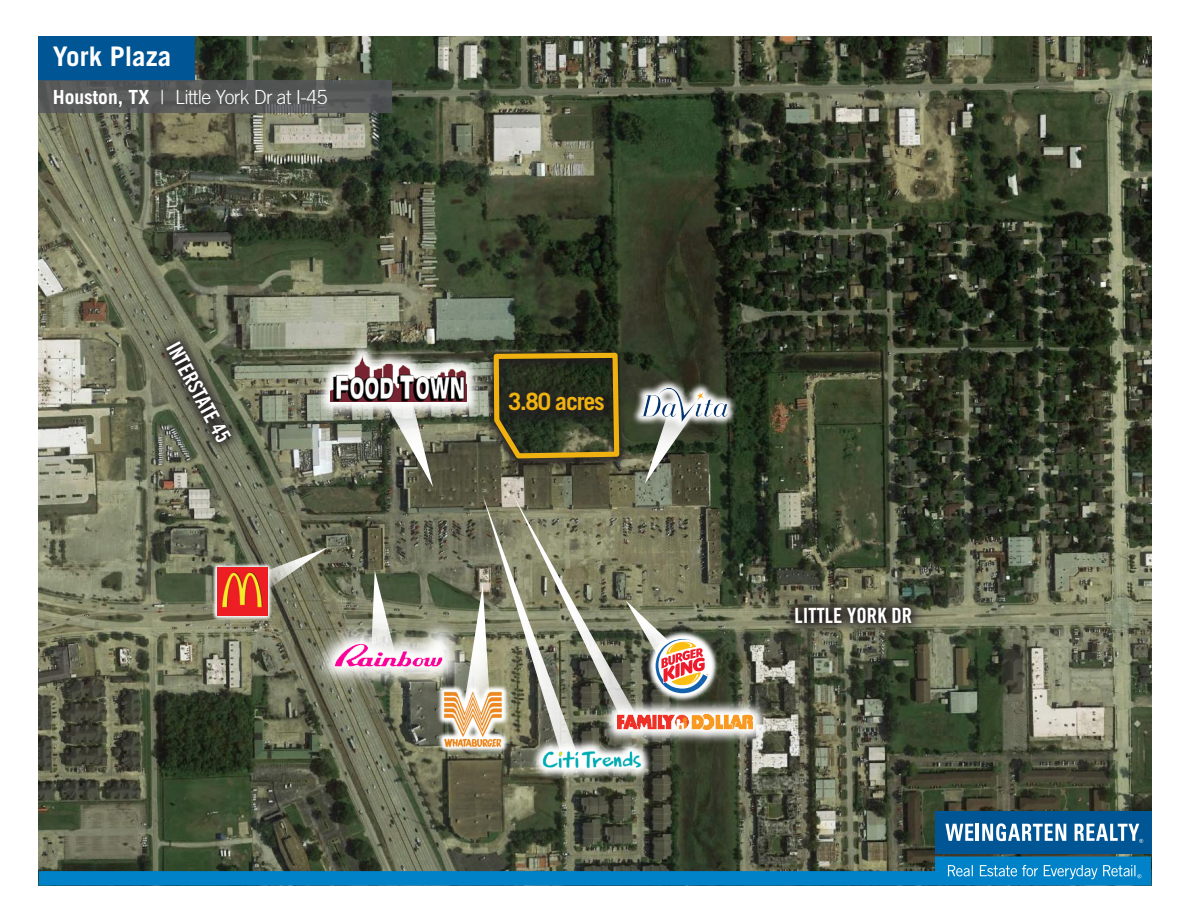
<style>
.page{position:relative;width:1188px;height:918px;background:#fff}
.page>*{position:absolute;margin:0;border:0;box-sizing:border-box;transform-origin:0 0}
.t1{font:700 27px "Trade Gothic";color:#fff}
.t2{font:700 23.85px "Trade Gothic";letter-spacing:-.05em;color:#efb211}
.t3{font:21px "Trade Gothic LT Std Bd Cn 20";color:#fff}
.t4{font:300 19.5px "Trade Gothic";letter-spacing:-.03em;color:#fff}
.s1{font-weight:700}
</style>
<div class="page">
<img style="left:39px;top:36px;width:1112px;height:821px">
<svg style="left:153px;top:328px;width:91px;height:128px"></svg>
<svg style="left:782px;top:594px;width:143px;height:43px"></svg>
<svg style="left:381px;top:418px;width:52px;height:69px"></svg>
<svg style="left:645px;top:431px;width:56px;height:53px"></svg>
<svg style="left:371px;top:570px;width:25px;height:47px"></svg>
<svg style="left:711px;top:699px;width:58px;height:46px"></svg>
<img style="left:711px;top:715px;width:42px;height:15px">
<svg style="left:315px;top:341px;width:167px;height:77px"></svg>
<img style="left:331px;top:355px;width:135px;height:47px">
<svg style="left:530px;top:761px;width:123px;height:19px"></svg>
<img style="left:536px;top:761px;width:113px;height:15px">
<svg style="left:437px;top:690px;width:25px;height:63px"></svg>
<img style="left:442px;top:690px;width:20px;height:56px">
<svg style="left:711px;top:630px;width:8px;height:72px"></svg>
<svg style="left:462px;top:495px;width:249px;height:266px"></svg>
<svg style="left:632px;top:379px;width:105px;height:52px"></svg>
<img style="left:642px;top:389px;width:89px;height:32px">
<svg style="left:262px;top:548px;width:65px;height:45px"></svg>
<svg style="left:312px;top:617px;width:156px;height:73px"></svg>
<img style="left:323px;top:628px;width:134px;height:53px">
<div style="left:39px;top:36px;width:156px;height:44px;background:#005595"></div>
<div style="left:39px;top:80px;width:353px;height:33px;background:#54555a"></div>
<div style="left:935px;top:811px;width:216px;height:43px;background:#005595"></div>
<svg style="left:945px;top:824px;width:28px;height:17px"></svg>
<hr style="left:976px;top:824px;width:3px;height:17px;background:#fff">
<svg style="left:982px;top:823px;width:84px;height:18px"></svg>
<svg style="left:1075px;top:824px;width:68px;height:19px"></svg>
<svg style="left:39px;top:857px;width:1112px;height:29px"></svg>
<svg style="left:485px;top:348px;width:143px;height:123px"></svg>
<svg style="left:491px;top:350px;width:131px;height:111px"></svg>
<svg style="left:212px;top:562px;width:61px;height:58px"></svg>
<img style="left:218px;top:568px;width:49px;height:47px">
<p class="t1" style="left:53px;top:39px;width:120px">York Plaza</p>
<p class="t4" style="left:53px;top:86px;width:276px"><span class="s1">Houston, TX</span> | Little York Dr at I-45</p>
<p class="t3" style="left:184px;top:337px;width:112px;rotate:62deg">INTERSTATE 45</p>
<p class="t2" style="left:508px;top:387px;width:98px">3.80 acres</p>
<p class="t3" style="left:794px;top:604px;width:119px;rotate:-1deg">LITTLE YORK DR</p>
</div>
